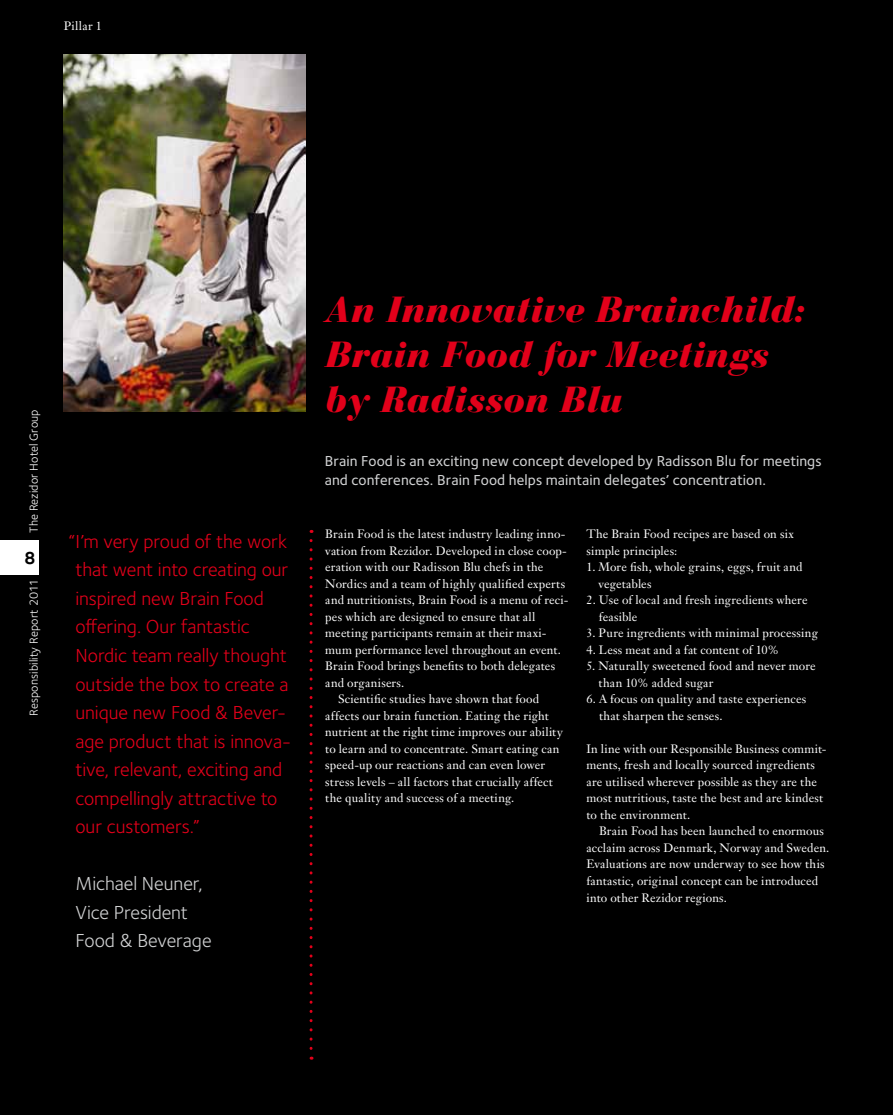
<style>
.page{position:relative;width:893px;height:1115px;background:#fff}
.page>*{position:absolute;margin:0;border:0;box-sizing:border-box;transform-origin:0 0}
.t1{font:italic 900 36px/45px "Bauer Bodoni Std";letter-spacing:-.01em;color:#e2001a}
.t2{font:19.5px/28.5px "Foundry Sterling";letter-spacing:-.005em;color:#e2001a}
.t3{font:19.5px/28.5px "Foundry Sterling";letter-spacing:-.005em;color:#d0d1d2}
.t4{font:700 18px "Foundry Sterling";color:#000}
.t5{font:500 15px/19.5px "Foundry Sterling";letter-spacing:.005em;color:#d0d1d2}
.t6{font:12px/16.5px "Janson Text LT Std";letter-spacing:.015em;color:#fff}
.t7{font:12px "Foundry Sterling";letter-spacing:.015em;color:#fff}
</style>
<div class="page">
<div style="left:0;top:0;width:893px;height:1114px;background:#000"></div>
<svg style="left:310px;top:540px;width:3px;height:519px"></svg>
<img style="left:64px;top:54px;width:242px;height:357px">
<div style="left:0;top:540px;width:38px;height:34px;background:#fff"></div>
<p class="t6" style="left:64px;top:18px;width:40px">Pillar 1</p>
<p class="t7" style="left:27px;top:533px;width:125px;rotate:-90deg">The Rezidor Hotel Group</p>
<h3 class="t4" style="left:24px;top:547px;width:13px">8</h3>
<p class="t7" style="left:27px;top:715px;width:138px;rotate:-90deg">Responsibility Report 2011</p>
<p class="t2" style="left:75px;top:527px;width:217px;text-indent:-7px">“I’m very proud of the work that went into creating our inspired new Brain Food offering. Our fantastic<br>Nordic team really thought outside the box to create a unique new Food &amp; Bever&shy;age product that is innova&shy;tive, relevant, exciting and compellingly attractive to our customers.”</p>
<h2 class="t3" style="left:75px;top:869px;width:138px">Michael Neuner,<br>Vice President<br>Food &amp; Beverage</h2>
<h1 class="t1" style="left:325px;top:287px;width:482px">An Innovative Brainchild:<br>Brain Food for Meetings by Radisson Blu</h1>
<p class="t5" style="left:325px;top:451px;width:498px">Brain Food is an exciting new concept developed by Radisson Blu for meetings and conferences. Brain Food helps maintain delegates’ concentration.</p>
<p class="t6" style="left:325px;top:525px;width:242px">Brain Food is the latest industry leading inno-</p>
<p class="t6" style="left:325px;top:542px;width:243px">vation from Rezidor. Developed in close coop-</p>
<p class="t6" style="left:325px;top:558px;width:220px">eration with our Radisson Blu chefs in the</p>
<p class="t6" style="left:325px;top:575px;width:241px">Nordics and a team of highly qualified experts</p>
<p class="t6" style="left:325px;top:591px;width:245px">and nutritionists, Brain Food is a menu of reci-</p>
<p class="t6" style="left:325px;top:608px;width:212px">pes which are designed to ensure that all</p>
<p class="t6" style="left:325px;top:624px;width:223px">meeting participants remain at their maxi-</p>
<p class="t6" style="left:325px;top:641px;width:237px">mum performance level throughout an event.</p>
<p class="t6" style="left:325px;top:657px;width:231px">Brain Food brings benefits to both delegates</p>
<p class="t6" style="left:325px;top:674px;width:80px">and organisers.</p>
<p class="t6" style="left:338px;top:690px;width:203px">Scientific studies have shown that food</p>
<p class="t6" style="left:325px;top:707px;width:225px">affects our brain function. Eating the right</p>
<p class="t6" style="left:325px;top:723px;width:239px">nutrient at the right time improves our ability</p>
<p class="t6" style="left:325px;top:740px;width:236px">to learn and to concentrate. Smart eating can</p>
<p class="t6" style="left:325px;top:756px;width:221px">speed-up our reactions and can even lower</p>
<p class="t6" style="left:325px;top:773px;width:229px">stress levels – all factors that crucially affect</p>
<p class="t6" style="left:325px;top:789px;width:190px">the quality and success of a meeting.</p>
<p class="t6" style="left:586px;top:525px;width:209px">The Brain Food recipes are based on six simple principles:</p>
<p class="t6" style="left:599px;top:558px;width:205px;text-indent:-12px">1. More fish, whole grains, eggs, fruit and vegetables</p>
<p class="t6" style="left:599px;top:591px;width:210px;text-indent:-12px">2. Use of local and fresh ingredients where feasible</p>
<p class="t6" style="left:586px;top:624px;width:233px">3. Pure ingredients with minimal processing</p>
<p class="t6" style="left:586px;top:641px;width:194px">4. Less meat and a fat content of 10%</p>
<p class="t6" style="left:598px;top:657px;width:219px;text-indent:-12px">5. Naturally sweetened food and never more than 10% added sugar</p>
<p class="t6" style="left:599px;top:690px;width:209px;text-indent:-13px">6. A focus on quality and taste experiences that sharpen the senses.</p>
<p class="t6" style="left:586px;top:740px;width:241px">In line with our Responsible Business commit&shy;ments, fresh and locally sourced ingredients are utilised wherever possible as they are the most nutritious, taste the best and are kindest to the environment.</p>
<p class="t6" style="left:586px;top:822px;width:244px;text-indent:13px">Brain Food has been launched to enormous acclaim across Denmark, Norway and Sweden.<br>Evaluations are now underway to see how this fantastic, original concept can be introduced into other Rezidor regions.</p>
</div>
